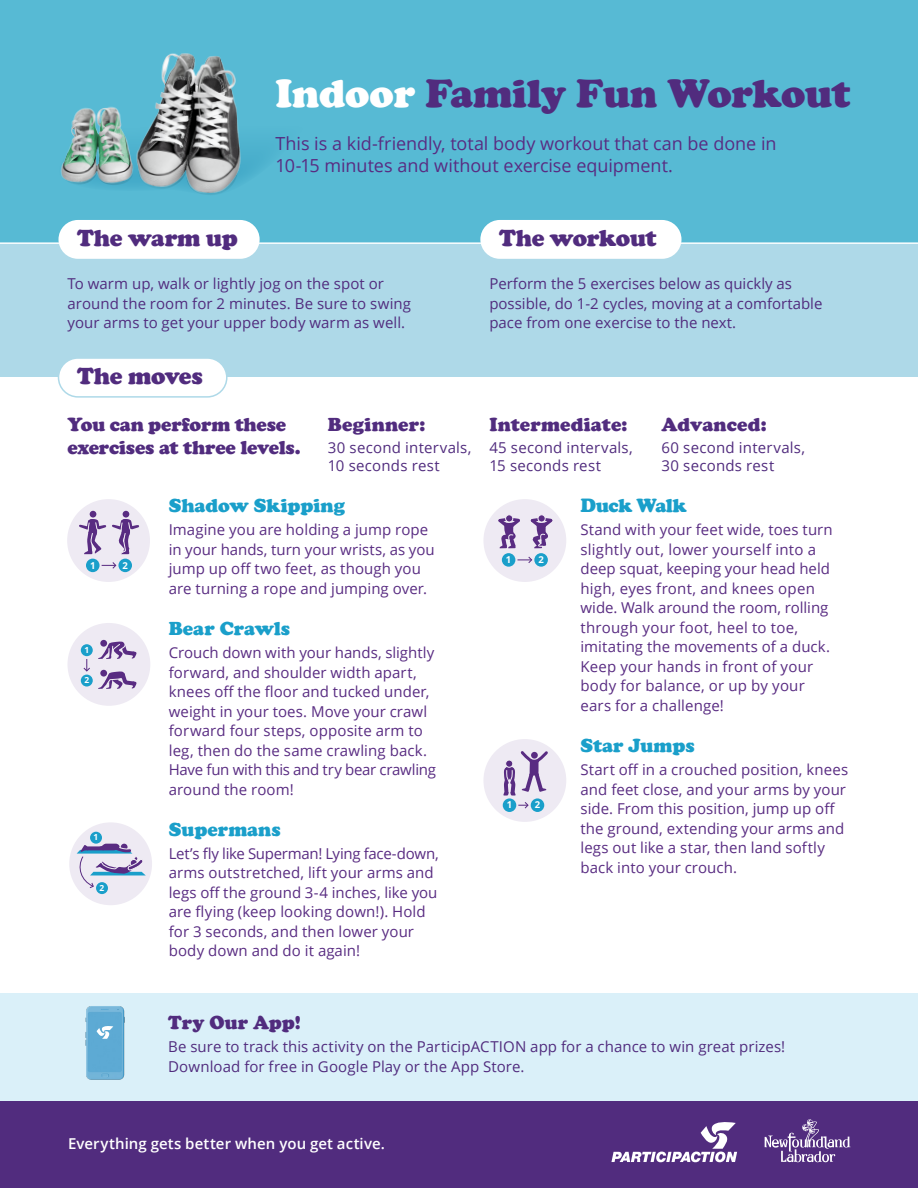
<style>
.page{position:relative;width:918px;height:1188px;background:#fff}
.page>*{position:absolute;margin:0;border:0;box-sizing:border-box;transform-origin:0 0}
.t1{font:900 40.5px "Cooper";letter-spacing:-.005em;color:#512c7e}
.t2{font:900 24px "Cooper";letter-spacing:-.015em;color:#512c7e}
.t3{font:900 19.5px/22.5px "Cooper";letter-spacing:-.005em;color:#512c7e}
.t4{font:900 19.5px "Cooper";color:#1a9fca}
.t5{font:900 19.5px "Cooper";letter-spacing:.015em;color:#512c7e}
.t6{font:900 19.5px "Cooper";letter-spacing:-.025em;color:#1a9fca}
.t7{font:18px/22.5px "Open Sans";color:#592c82}
.t8{font:15px/19.5px "Open Sans";letter-spacing:.005em;color:#592c82}
.t9{font:15px/19.5px "Open Sans";letter-spacing:.005em;color:#512c7e}
.t10{font:600 15px "Open Sans";letter-spacing:.01em;color:#fff}
.t11{font:700 9.45px "Open Sans";color:#fff}
.t12{font:700 8.4px "Open Sans";color:#fff}
.s1{color:#fff}
</style>
<div class="page">
<div style="left:0;top:993px;width:918px;height:120px;background:#daf0f9"></div>
<img style="left:69px;top:1006px;width:72px;height:96px">
<svg style="left:97px;top:1026px;width:16px;height:13px"></svg>
<div style="left:0;top:1102px;width:918px;height:86px;background:#512c7e"></div>
<svg style="left:611px;top:1122px;width:126px;height:40px"></svg>
<div style="left:0;top:0;width:918px;height:332px;background:#57bad4"></div>
<div style="left:0;top:244px;width:918px;height:132px;background:#aed9e8"></div>
<hr style="left:0;top:242px;width:918px;height:2px;background:#fff">
<div style="left:58px;top:220px;width:202px;height:39px;background:#fff;border-radius:19px"></div>
<div style="left:58px;top:358px;width:169px;height:39px;background:#fff;border-radius:19px"></div>
<div style="left:58px;top:357px;width:170px;height:41px;border:2px solid #aed9e8;border-radius:19px"></div>
<div style="left:480px;top:220px;width:202px;height:39px;background:#fff;border-radius:19px"></div>
<div style="left:67px;top:499px;width:83px;height:83px;background:#eeeaf3;border-radius:50%"></div>
<div style="left:86px;top:559px;width:14px;height:13px;background:#1a9fca;border-radius:50%"></div>
<div style="left:118px;top:559px;width:14px;height:13px;background:#1a9fca;border-radius:50%"></div>
<div style="left:90px;top:511px;width:6px;height:7px;background:#592c82;border-radius:50%"></div>
<div style="left:123px;top:511px;width:6px;height:7px;background:#592c82;border-radius:50%"></div>
<svg style="left:79px;top:519px;width:60px;height:51px"></svg>
<div style="left:67px;top:623px;width:83px;height:83px;background:#eeeaf3;border-radius:50%"></div>
<div style="left:81px;top:644px;width:12px;height:12px;background:#1a9fca;border-radius:50%"></div>
<div style="left:81px;top:675px;width:12px;height:12px;background:#1a9fca;border-radius:50%"></div>
<svg style="left:98px;top:670px;width:39px;height:19px"></svg>
<svg style="left:98px;top:640px;width:39px;height:19px"></svg>
<svg style="left:83px;top:659px;width:7px;height:13px"></svg>
<div style="left:69px;top:822px;width:83px;height:83px;background:#eeeaf3;border-radius:50%"></div>
<div style="left:90px;top:832px;width:12px;height:12px;background:#1a9fca;border-radius:50%"></div>
<div style="left:96px;top:882px;width:12px;height:12px;background:#1a9fca;border-radius:50%"></div>
<svg style="left:77px;top:844px;width:69px;height:45px"></svg>
<div style="left:483px;top:499px;width:83px;height:83px;background:#eeeaf3;border-radius:50%"></div>
<div style="left:506px;top:515px;width:7px;height:7px;background:#592c82;border-radius:50%"></div>
<div style="left:505px;top:515px;width:8px;height:7px;border:1px solid #f2eef5;border-radius:50%"></div>
<div style="left:538px;top:515px;width:7px;height:7px;background:#592c82;border-radius:50%"></div>
<div style="left:538px;top:515px;width:7px;height:7px;border:1px solid #f2eef5;border-radius:50%"></div>
<svg style="left:502px;top:553px;width:13px;height:14px"></svg>
<svg style="left:534px;top:553px;width:14px;height:14px"></svg>
<svg style="left:498px;top:518px;width:55px;height:46px"></svg>
<div style="left:483px;top:739px;width:83px;height:83px;background:#eeeaf3;border-radius:50%"></div>
<svg style="left:503px;top:798px;width:13px;height:14px"></svg>
<svg style="left:531px;top:798px;width:13px;height:14px"></svg>
<svg style="left:502px;top:739px;width:47px;height:71px"></svg>
<img style="left:61px;top:53px;width:205px;height:142px">
<svg style="left:765px;top:1119px;width:85px;height:43px"></svg>
<p class="t2" style="left:77px;top:224px;width:162px">The warm up</p>
<p class="t1" style="left:275px;top:70px;width:577px"><span class="s1">Indoor</span> Family Fun Workout</p>
<p class="t7" style="left:275px;top:132px;width:503px">This is a kid-friendly, total body workout that can be done in<br>10-15 minutes and without exercise equipment.</p>
<p class="t2" style="left:499px;top:224px;width:159px">The workout</p>
<p class="t9" style="left:68px;top:274px;width:345px">To warm up, walk or lightly jog on the spot or around the room for 2 minutes. Be sure to swing your arms to get your upper body warm as well.</p>
<p class="t9" style="left:489px;top:274px;width:335px">Perform the 5 exercises below as quickly as possible, do 1-2 cycles, moving at a comfortable pace from one exercise to the next.</p>
<p class="t2" style="left:77px;top:362px;width:127px">The moves</p>
<p class="t3" style="left:68px;top:413px;width:235px">You can perform these exercises at three levels.</p>
<p class="t3" style="left:662px;top:413px;width:107px">Advanced:</p>
<p class="t3" style="left:489px;top:413px;width:140px">Intermediate:</p>
<p class="t9" style="left:489px;top:438px;width:145px;line-height:18px">45 second intervals,<br>15 seconds rest</p>
<p class="t5" style="left:328px;top:413px;width:99px">Beginner:</p>
<p class="t9" style="left:328px;top:438px;width:145px;line-height:18px">30 second intervals,<br>10 seconds rest</p>
<p class="t9" style="left:662px;top:438px;width:145px;line-height:18px">60 second intervals,<br>30 seconds rest</p>
<p class="t11" style="left:90px;top:558px;width:7px">1</p>
<p class="t11" style="left:123px;top:558px;width:7px">2</p>
<p class="t12" style="left:84px;top:644px;width:6px">1</p>
<p class="t12" style="left:84px;top:674px;width:6px">2</p>
<p class="t12" style="left:94px;top:832px;width:6px">1</p>
<p class="t12" style="left:100px;top:882px;width:6px">2</p>
<p class="t4" style="left:169px;top:494px;width:178px">Shadow Skipping</p>
<p class="t8" style="left:169px;top:520px;width:267px">Imagine you are holding a jump rope in your hands, turn your wrists, as you jump up off two feet, as though you are turning a rope and jumping over.</p>
<p class="t4" style="left:169px;top:617px;width:123px">Bear Crawls</p>
<p class="t8" style="left:169px;top:642px;width:269px">Crouch down with your hands, slightly forward, and shoulder width apart, knees off the floor and tucked under, weight in your toes. Move your crawl forward four steps, opposite arm to leg, then do the same crawling back.<br>Have fun with this and try bear crawling around the room!</p>
<p class="t4" style="left:169px;top:818px;width:113px">Supermans</p>
<p class="t8" style="left:169px;top:843px;width:271px">Let’s fly like Superman! Lying face-down, arms outstretched, lift your arms and legs off the ground 3-4 inches, like you are flying (keep looking down!). Hold for 3 seconds, and then lower your body down and do it again!</p>
<p class="t11" style="left:506px;top:553px;width:7px">1</p>
<p class="t11" style="left:538px;top:553px;width:7px">2</p>
<p class="t11" style="left:507px;top:798px;width:7px">1</p>
<p class="t11" style="left:535px;top:798px;width:7px">2</p>
<p class="t6" style="left:580px;top:494px;width:108px">Duck Walk</p>
<p class="t8" style="left:580px;top:520px;width:254px">Stand with your feet wide, toes turn slightly out, lower yourself into a deep squat, keeping your head held high, eyes front, and knees open wide. Walk around the room, rolling through your foot, heel to toe, imitating the movements of a duck.<br>Keep your hands in front of your body for balance, or up by your ears for a challenge!</p>
<p class="t4" style="left:580px;top:734px;width:116px">Star Jumps</p>
<p class="t8" style="left:580px;top:759px;width:269px">Start off in a crouched position, knees and feet close, and your arms by your side. From this position, jump up off the ground, extending your arms and legs out like a star, then land softly back into your crouch.</p>
<p class="t3" style="left:168px;top:1011px;width:134px">Try Our App!</p>
<p class="t9" style="left:168px;top:1036px;width:618px">Be sure to track this activity on the ParticipACTION app for a chance to win great prizes!<br>Download for free in Google Play or the App Store.</p>
<p class="t10" style="left:68px;top:1134px;width:319px">Everything gets better when you get active.</p>
</div>
